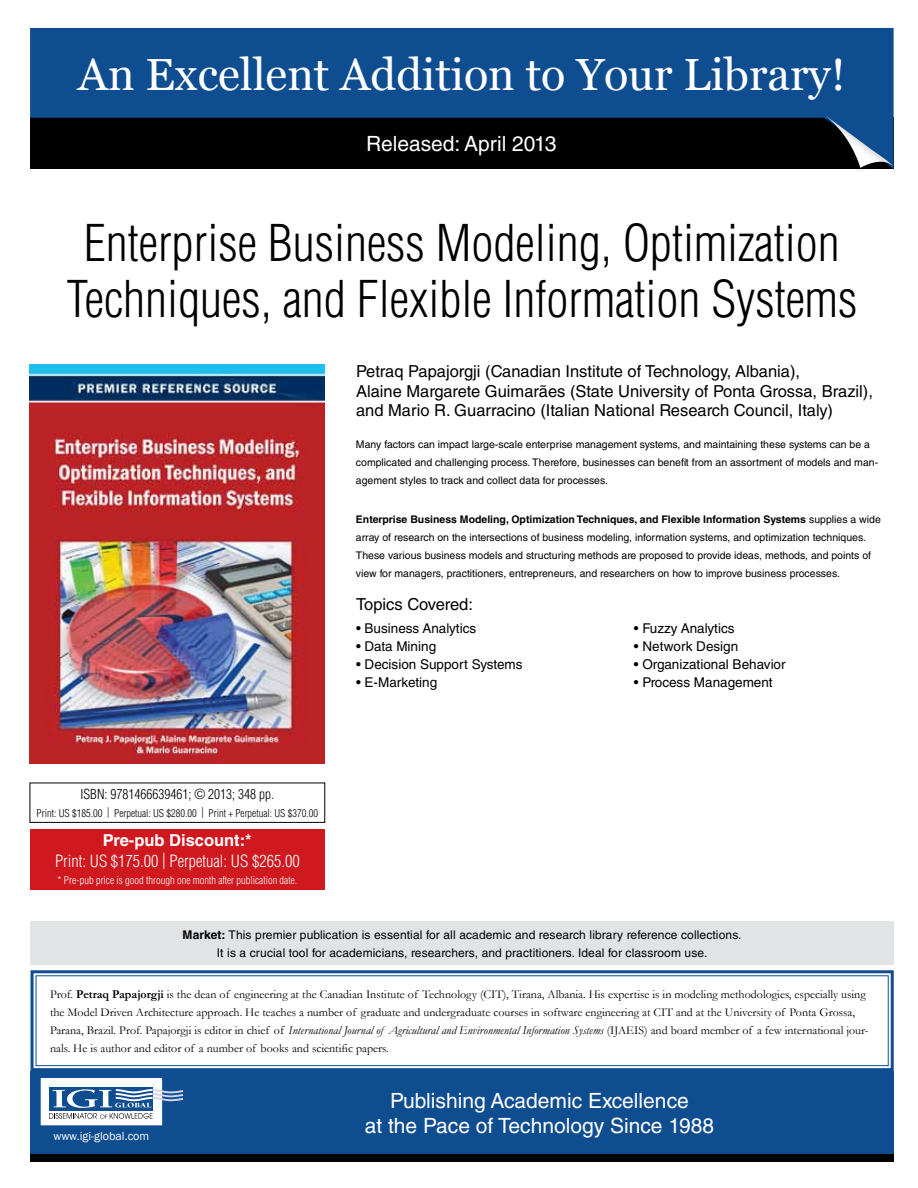
<style>
.page{position:relative;width:918px;height:1188px;background:#fff}
.page>*{position:absolute;margin:0;border:0;box-sizing:border-box;transform-origin:0 0}
.t1{font:300 condensed 49.5px/55.5px "Helvetica LT Std";color:#000;text-align:center}
.t2{font:45px "Vani";color:#fff}
.t3{font:21px/25.2px "Helvetica LT Std";color:#fff;text-align:center}
.t4{font:16.5px/19.8px "Helvetica LT Std";color:#000}
.t5{font:300 condensed 16.5px "Helvetica LT Std";color:#fff}
.t6{font:700 16.5px "Helvetica LT Std";color:#fff}
.t7{font:13.5px "Helvetica LT Std";color:#000}
.t8{font:300 condensed 13.5px "Helvetica LT Std";color:#000}
.t9{font:12px/18px "Garamond";color:#000}
.t10{font:12px/18px "Helvetica LT Std";letter-spacing:.01em;color:#000;text-align:center}
.t11{font:12px "Franklin Gothic";color:#fff}
.t12{font:10.5px/18px "Helvetica LT Std";color:#000}
.t13{font:300 condensed 10.5px "Helvetica LT Std";color:#000}
.t14{font:300 condensed 10.5px "Helvetica LT Std";color:#fff}
.s1{font-weight:700}
.s2{font-style:italic}
</style>
<div class="page">
<div style="left:30px;top:783px;width:295px;height:40px;border:1px solid #000"></div>
<div style="left:30px;top:1154px;width:864px;height:8px;background:#000"></div>
<svg style="left:30px;top:970px;width:864px;height:101px"></svg>
<div style="left:36px;top:975px;width:853px;height:91px;border:1px solid #0f4d91"></div>
<svg style="left:30px;top:28px;width:864px;height:141px;background:#09325f"></svg>
<div style="left:816px;top:111px;width:78px;height:63px;background:#000;opacity:.2"></div>
<svg style="left:824px;top:115px;width:69px;height:53px;background:#2f4d6d"></svg>
<div style="left:30px;top:1071px;width:864px;height:83px;background:#0f4d91"></div>
<div style="left:40px;top:1078px;width:123px;height:48px;background:#fff"></div>
<div style="left:40px;top:1077px;width:123px;height:49px;border:1px solid #0e4d90"></div>
<div style="left:49px;top:1087px;width:103px;height:23px;background:#0e4d90"></div>
<svg style="left:49px;top:1089px;width:134px;height:30px"></svg>
<div style="left:30px;top:829px;width:295px;height:60px;background:#d0181f"></div>
<img style="left:29px;top:364px;width:296px;height:400px">
<div style="left:30px;top:921px;width:863px;height:44px;background:#e2e3e4"></div>
<h2 class="t2" style="left:78px;top:48px;width:769px">An Excellent Addition to Your Library!</h2>
<h3 class="t3" style="left:366px;top:131px;width:192px">Released: April 2013</h3>
<h1 class="t1" style="left:67px;top:215px;width:792px">Enterprise Business Modeling, Optimization<br>Techniques, and Flexible Information Systems</h1>
<h3 class="t4" style="left:356px;top:361px;width:518px">Petraq Papajorgji (Canadian Institute of Technology, Albania),<br>Alaine Margarete Guimarães (State University of Ponta Grossa, Brazil), and Mario R. Guarracino (Italian National Research Council, Italy)</h3>
<p class="t12" style="left:356px;top:435px;width:524px">Many factors can impact large-scale enterprise management systems, and maintaining these systems can be a complicated and challenging process. Therefore, businesses can benefit from an assortment of models and man&shy;agement styles to track and collect data for processes.</p>
<p class="t12" style="left:356px;top:510px;width:526px"><span class="s1">Enterprise Business Modeling, Optimization Techniques, and Flexible Information Systems</span> supplies a wide array of research on the intersections of business modeling, information systems, and optimization techniques.<br>These various business models and structuring methods are proposed to provide ideas, methods, and points of view for managers, practitioners, entrepreneurs, and researchers on how to improve business processes.</p>
<h3 class="t4" style="left:356px;top:595px;width:118px">Topics Covered:</h3>
<p class="t7" style="left:356px;top:621px;width:122px">• Business Analytics</p>
<p class="t7" style="left:356px;top:639px;width:82px">• Data Mining</p>
<p class="t7" style="left:356px;top:657px;width:168px">• Decision Support Systems</p>
<p class="t7" style="left:356px;top:674px;width:83px">• E-Marketing</p>
<p class="t8" style="left:81px;top:785px;width:195px">ISBN: 9781466639461; © 2013; 348 pp.</p>
<p class="t13" style="left:37px;top:806px;width:283px">Print: US $185.00 | Perpetual: US $280.00 | Print + Perpetual: US $370.00</p>
<h3 class="t6" style="left:103px;top:830px;width:150px">Pre-pub Discount:*</h3>
<h3 class="t5" style="left:55px;top:851px;width:246px">Print: US $175.00 | Perpetual: US $265.00</h3>
<p class="t14" style="left:58px;top:873px;width:241px">* Pre-pub price is good through one month after publication date.</p>
<p class="t7" style="left:634px;top:620px;width:102px">• Fuzzy Analytics</p>
<p class="t7" style="left:634px;top:638px;width:106px">• Network Design</p>
<p class="t7" style="left:634px;top:656px;width:153px">• Organizational Behavior</p>
<p class="t7" style="left:634px;top:674px;width:140px">• Process Management</p>
<p class="t10" style="left:183px;top:925px;width:560px"><span class="s1">Market:</span> This premier publication is essential for all academic and research library reference collections.<br>It is a crucial tool for academicians, researchers, and practitioners. Ideal for classroom use.</p>
<p class="t9" style="left:50px;top:985px;width:820px">Prof. <span class="s1">Petraq Papajorgji</span> is the dean of engineering at the Canadian Institute of Technology (CIT), Tirana, Albania. His expertise is in modeling methodologies, especially using the Model Driven Architecture approach. He teaches a number of graduate and undergraduate courses in software engineering at CIT and at the University of Ponta Grossa, Parana, Brazil. Prof. Papajorgji is editor in chief of <span class="s2">International Journal of Agricultural and Environmental Information Systems</span> (IJAEIS) and board member of a few international jour&shy;nals. He is author and editor of a number of books and scientific papers.</p>
<p class="t11" style="left:53px;top:1128px;width:97px">www.igi-global.com</p>
<h3 class="t3" style="left:365px;top:1088px;width:351px">Publishing Academic Excellence<br>at the Pace of Technology Since 1988</h3>
</div>
